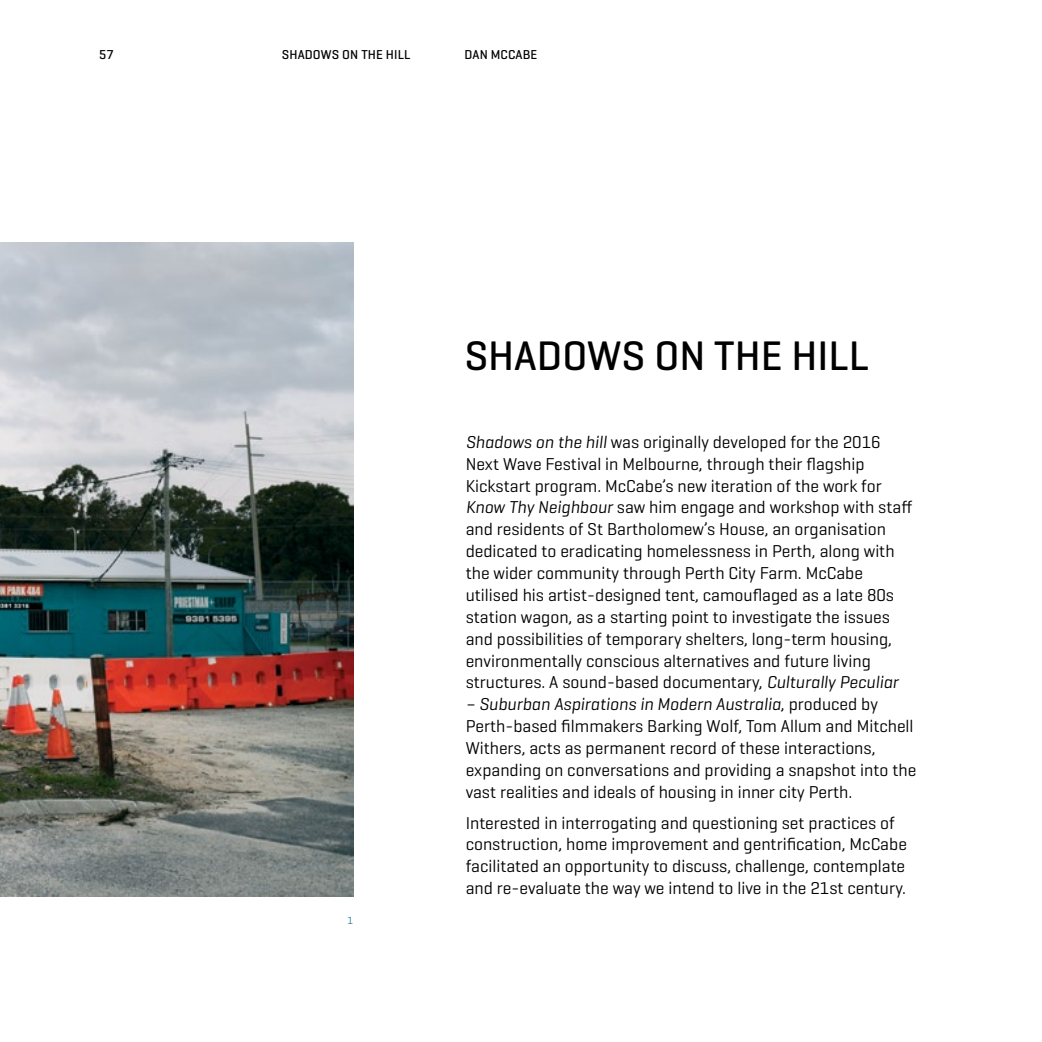
<style>
.page{position:relative;width:1042px;height:1042px;background:#fff}
.page>*{position:absolute;margin:0;border:0;box-sizing:border-box;transform-origin:0 0}
.t1{font:500 42px "Geogrotesque";color:#000}
.t2{font:17.5px/21.9px "Geogrotesque";color:#000}
.t3{font:500 13.12px "Geogrotesque";letter-spacing:.01em;color:#000}
.t4{font:10.5px "Geogrotesque";color:#2b7b92}
.s1{font-style:italic}
</style>
<div class="page">
<img style="left:0;top:242px;width:353px;height:654px">
<p class="t3" style="left:99px;top:47px;width:16px">57</p>
<p class="t3" style="left:282px;top:47px;width:130px">SHADOWS ON THE HILL</p>
<p class="t3" style="left:464px;top:47px;width:74px">DAN MCCABE</p>
<h1 class="t1" style="left:464px;top:329px;width:406px">SHADOWS ON THE HILL</h1>
<p class="t4" style="left:347px;top:913px;width:7px">1</p>
<p class="t2" style="left:466px;top:430px;width:448px"><span class="s1">Shadows on the hill</span> was originally developed for the 2016<br>Next Wave Festival in Melbourne, through their flagship Kickstart program. McCabe’s new iteration of the work for <span class="s1">Know Thy Neighbour</span> saw him engage and workshop with staff and residents of St Bartholomew’s House, an organisation dedicated to eradicating homelessness in Perth, along with the wider community through Perth City Farm. McCabe utilised his artist-designed tent, camouflaged as a late 80s station wagon, as a starting point to investigate the issues and possibilities of temporary shelters, long-term housing, environmentally conscious alternatives and future living structures. A sound-based documentary, <span class="s1">Culturally Peculiar</span></p>
<p class="t2" style="left:466px;top:693px;width:452px"><span class="s1">– Suburban Aspirations in Modern Australia</span>, produced by Perth-based filmmakers Barking Wolf, Tom Allum and Mitchell Withers, acts as permanent record of these interactions, expanding on conversations and providing a snapshot into the vast realities and ideals of housing in inner city Perth.</p>
<p class="t2" style="left:466px;top:811px;width:443px">Interested in interrogating and questioning set practices of construction, home improvement and gentrification, McCabe facilitated an opportunity to discuss, challenge, contemplate and re-evaluate the way we intend to live in the 21st century.</p>
</div>
